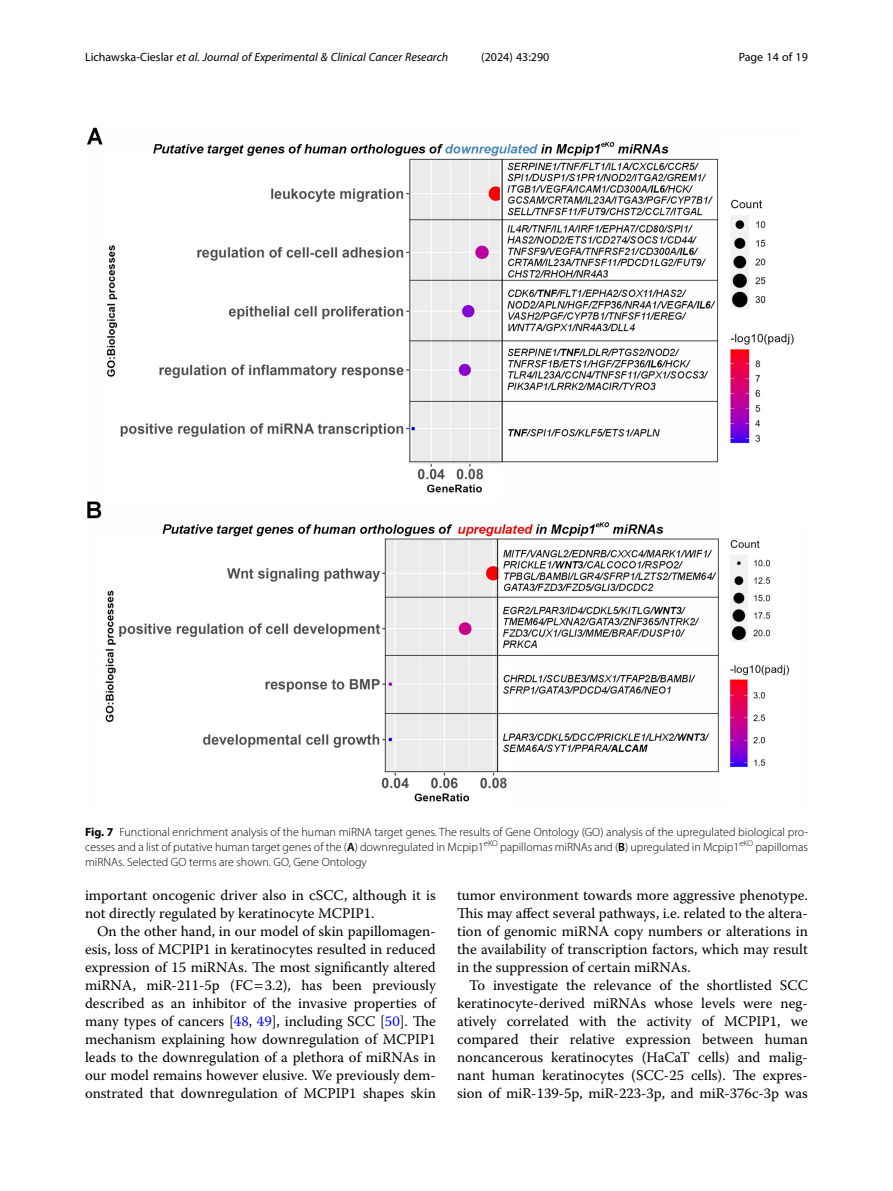
<style>
.page{position:relative;width:893px;height:1191px;background:#fff}
.page>*{position:absolute;margin:0;border:0;box-sizing:border-box;transform-origin:0 0}
.Body_Text_Indent{font:14.7px/18px "Warnock Pro";color:#000;text-align:justify}
.Figure_Caption{font:300 12px/15px "Myriad Pro";color:#000;text-align:justify}
.t1{font:italic 12px "Myriad Pro";color:#000}
.t2{font:12px "Myriad Pro";color:#000}
.s1{font-style:normal}
.s2{font-weight:700}
.s3{font-weight:600}
.s4{color:#00f}
</style>
<div class="page">
<img style="left:87px;top:127px;width:707px;height:675px">
<p class="t1" style="left:85px;top:50px;width:365px"><span class="s1">Lichawska-Cieslar</span> et al. Journal of Experimental &amp; Clinical Cancer Research</p>
<p class="t2" style="left:481px;top:50px;width:70px">(2024) 43:290</p>
<p class="t2" style="left:739px;top:50px;width:71px">Page 14 of 19</p>
<p class="Figure_Caption" style="left:85px;top:824px;width:724px"><span class="s2">Fig. 7</span> Functional enrichment analysis of the human miRNA target genes. The results of Gene Ontology (GO) analysis of the upregulated biological pro&shy;cesses and a list of putative human target genes of the (<span class="s3">A</span>) downregulated in Mcpip1<sup>eKO</sup> papillomas miRNAs and (<span class="s3">B</span>) upregulated in Mcpip1<sup>eKO</sup> papillomas miRNAs. Selected GO terms are shown. GO, Gene Ontology</p>
<p class="Body_Text_Indent" style="left:85px;top:886px;width:352px">important oncogenic driver also in cSCC, although it is not directly regulated by keratinocyte MCPIP1.</p>
<p class="Body_Text_Indent" style="left:85px;top:922px;width:352px;text-indent:12px">On the other hand, in our model of skin papillomagen&shy;esis, loss of MCPIP1 in keratinocytes resulted in reduced expression of 15 miRNAs. The most significantly altered miRNA, miR-211-5p (FC 3.2), has been previously described as an inhibitor of the invasive properties of many types of cancers [<span class="s4">48</span>, <span class="s4">49</span>], including SCC [<span class="s4">50</span>]. The mechanism explaining how downregulation of MCPIP1 leads to the downregulation of a plethora of miRNAs in our model remains however elusive. We previously dem&shy;onstrated that downregulation of MCPIP1 shapes skin</p>
<p class="Body_Text_Indent" style="left:457px;top:886px;width:352px">tumor environment towards more aggressive phenotype.<br>This may affect several pathways, i.e. related to the altera&shy;tion of genomic miRNA copy numbers or alterations in the availability of transcription factors, which may result in the suppression of certain miRNAs.</p>
<p class="Body_Text_Indent" style="left:457px;top:976px;width:352px;text-indent:12px">To investigate the relevance of the shortlisted SCC keratinocyte-derived miRNAs whose levels were neg&shy;atively correlated with the activity of MCPIP1, we compared their relative expression between human noncancerous keratinocytes (HaCaT cells) and malig&shy;nant human keratinocytes (SCC-25 cells). The expres&shy;sion of miR-139-5p, miR-223-3p, and miR-376c-3p was</p>
</div>
